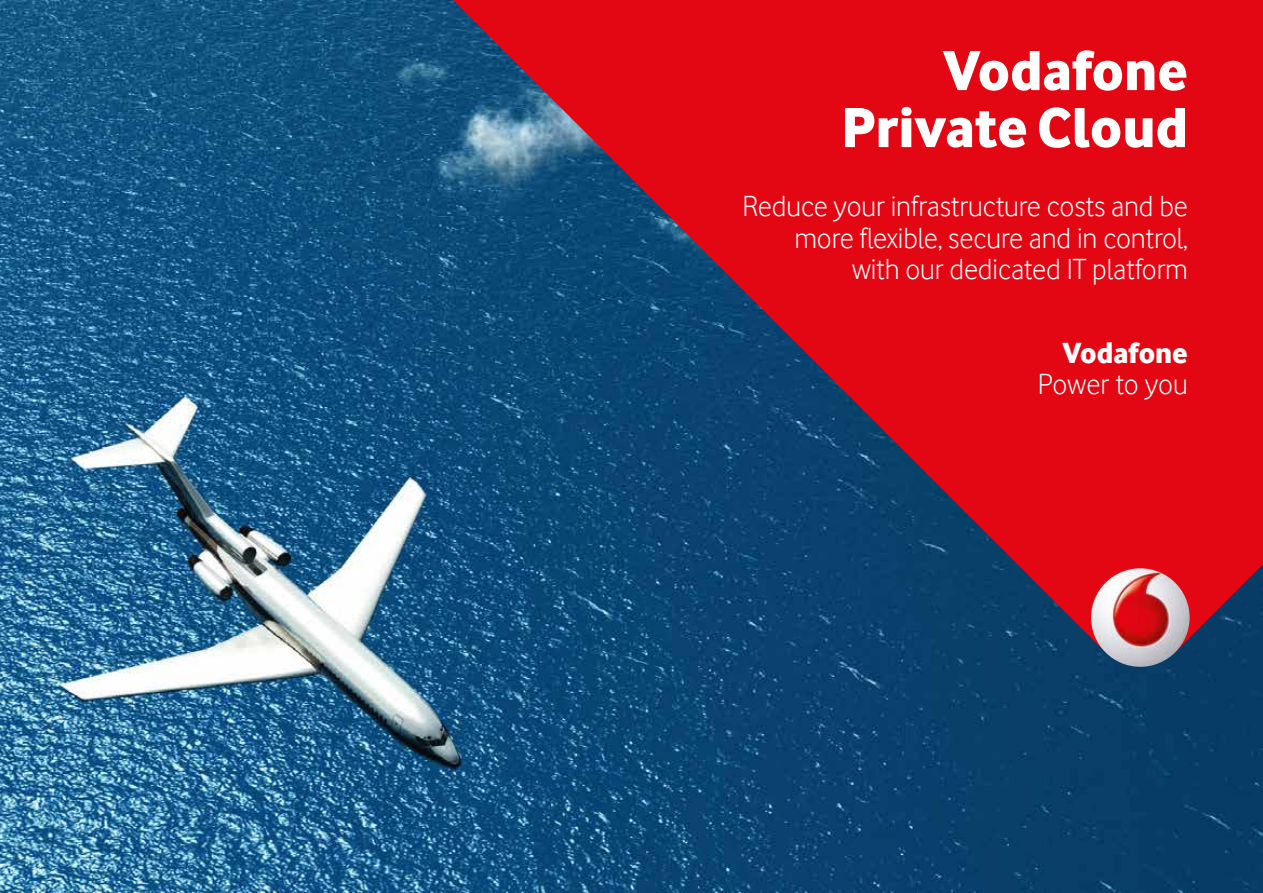
<style>
.page{position:relative;width:1263px;height:893px;background:#fff}
.page>*{position:absolute;margin:0;border:0;box-sizing:border-box;transform-origin:0 0}
.t1{font:58.5px/57px "Vodafone Ex B";color:#fff;text-align:right}
.t2{font:30px/31.5px "Vodafone Lt";letter-spacing:-.005em;color:#fff;text-align:right}
.t3{font:30px "Vodafone Ex B";color:#fff}
</style>
<div class="page">
<img style="left:0;top:0;width:1263px;height:893px">
<svg style="left:453px;top:0;width:810px;height:658px;background:#89223c"></svg>
<img style="left:1091px;top:568px;width:98px;height:99px;border-radius:49px">
<h1 class="t1" style="left:841px;top:40px;width:348px">Vodafone<br>Private Cloud</h1>
<p class="t2" style="left:742px;top:190px;width:447px">Reduce your infrastructure costs and be more flexible, secure and in control, with our dedicated IT platform</p>
<p class="t3" style="left:1062px;top:334px;width:127px">Vodafone</p>
<p class="t2" style="left:1038px;top:368px;width:152px">Power to you</p>
</div>
